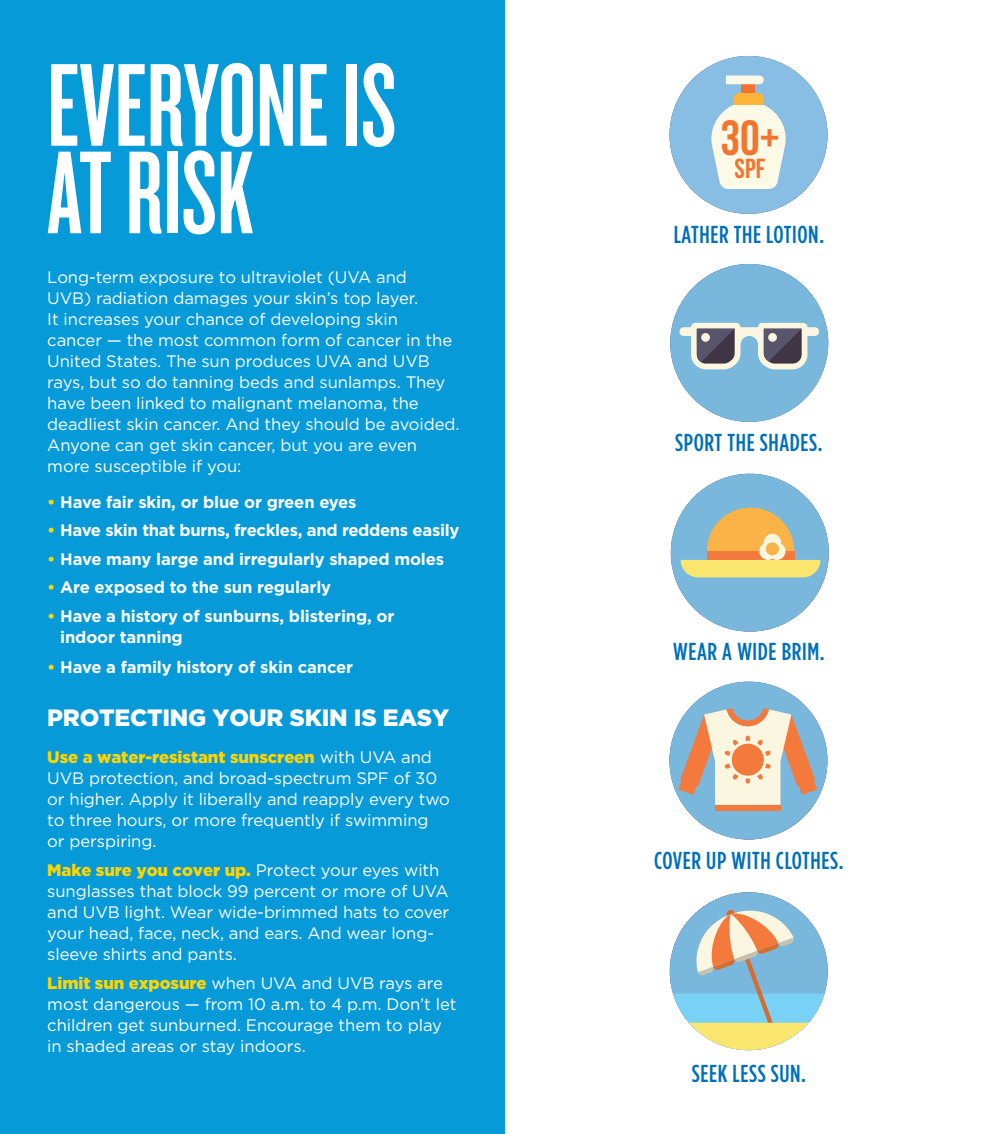
<style>
.page{position:relative;width:993px;height:1134px;background:#fff}
.page>*{position:absolute;margin:0;border:0;box-sizing:border-box;transform-origin:0 0}
.t1{font:122.5px/87.5px "Knockout HTF47 Bantamweight";color:#fff}
.t2{font:700 49.52px "Bebas Neue";color:#f3742d}
.t3{font:700 27.65px "Bebas Neue";color:#f3742d}
.t4{font:500 24.5px "Gotham Condensed";letter-spacing:.025em;color:#006fba}
.t5{font:900 23.62px "Gotham";letter-spacing:-.01em;color:#fff}
.t6{font:16.62px/21px "Gotham";letter-spacing:-.005em;color:#fff}
.t7{font:700 16.62px/21px "Gotham";letter-spacing:-.01em;color:#fff}
.s1{color:#fed503}
.s2{font-weight:900;color:#fed503}
</style>
<div class="page">
<div style="left:0;top:0;width:504px;height:1134px;background:#069ad9"></div>
<svg style="left:669px;top:56px;width:158px;height:158px"></svg>
<svg style="left:670px;top:264px;width:158px;height:158px"></svg>
<div style="left:701px;top:333px;width:8px;height:9px;background:#faf6e0;border-radius:50%"></div>
<div style="left:768px;top:333px;width:8px;height:9px;background:#faf6e0;border-radius:50%"></div>
<svg style="left:669px;top:682px;width:158px;height:158px"></svg>
<svg style="left:669px;top:892px;width:158px;height:158px"></svg>
<svg style="left:670px;top:474px;width:158px;height:158px"></svg>
<div style="left:765px;top:542px;width:13px;height:13px;background:#fbb246;border-radius:50%"></div>
<p class="t1" style="left:47px;top:63px;width:350px">EVERYONE IS<br>AT RISK</p>
<p class="t6" style="left:47px;top:266px;width:413px">Long-term exposure to ultraviolet (UVA and<br>UVB) radiation damages your skin’s top layer.<br>It increases your chance of developing skin<br>cancer — the most common form of cancer in the United States. The sun produces UVA and UVB rays, but so do tanning beds and sunlamps. They have been linked to malignant melanoma, the deadliest skin cancer. And they should be avoided.<br>Anyone can get skin cancer, but you are even more susceptible if you:</p>
<p class="t7" style="left:47px;top:491px;width:311px"><span class="s1">•</span> Have fair skin, or blue or green eyes</p>
<p class="t7" style="left:47px;top:520px;width:413px"><span class="s1">•</span> Have skin that burns, freckles, and reddens easily</p>
<p class="t7" style="left:47px;top:548px;width:398px"><span class="s1">•</span> Have many large and irregularly shaped moles</p>
<p class="t7" style="left:47px;top:576px;width:285px"><span class="s1">•</span> Are exposed to the sun regularly</p>
<p class="t7" style="left:60px;top:605px;width:335px;text-indent:-13px"><span class="s1">•</span> Have a history of sunburns, blistering, or indoor tanning</p>
<p class="t7" style="left:47px;top:656px;width:307px"><span class="s1">•</span> Have a family history of skin cancer</p>
<p class="t5" style="left:47px;top:704px;width:403px">PROTECTING YOUR SKIN IS EASY</p>
<p class="t6" style="left:47px;top:746px;width:404px"><span class="s2">Use a water-resistant sunscreen</span> with UVA and UVB protection, and broad-spectrum SPF of 30 or higher. Apply it liberally and reapply every two to three hours, or more frequently if swimming or perspiring.</p>
<p class="t6" style="left:47px;top:859px;width:403px"><span class="s2">Make sure you cover up.</span> Protect your eyes with sunglasses that block 99 percent or more of UVA and UVB light. Wear wide-brimmed hats to cover your head, face, neck, and ears. And wear long&shy;sleeve shirts and pants.</p>
<p class="t6" style="left:47px;top:972px;width:410px"><span class="s2">Limit sun exposure</span> when UVA and UVB rays are most dangerous — from 10 a.m. to 4 p.m. Don’t let children get sunburned. Encourage them to play in shaded areas or stay indoors.</p>
<p class="t2" style="left:720px;top:110px;width:60px">30+</p>
<p class="t3" style="left:734px;top:153px;width:33px">SPF</p>
<p class="t4" style="left:673px;top:221px;width:152px">LATHER THE LOTION.</p>
<p class="t4" style="left:675px;top:429px;width:149px">SPORT THE SHADES.</p>
<p class="t4" style="left:673px;top:638px;width:153px">WEAR A WIDE BRIM.</p>
<p class="t4" style="left:654px;top:847px;width:191px">COVER UP WITH CLOTHES.</p>
<p class="t4" style="left:691px;top:1060px;width:116px">SEEK LESS SUN.</p>
</div>
